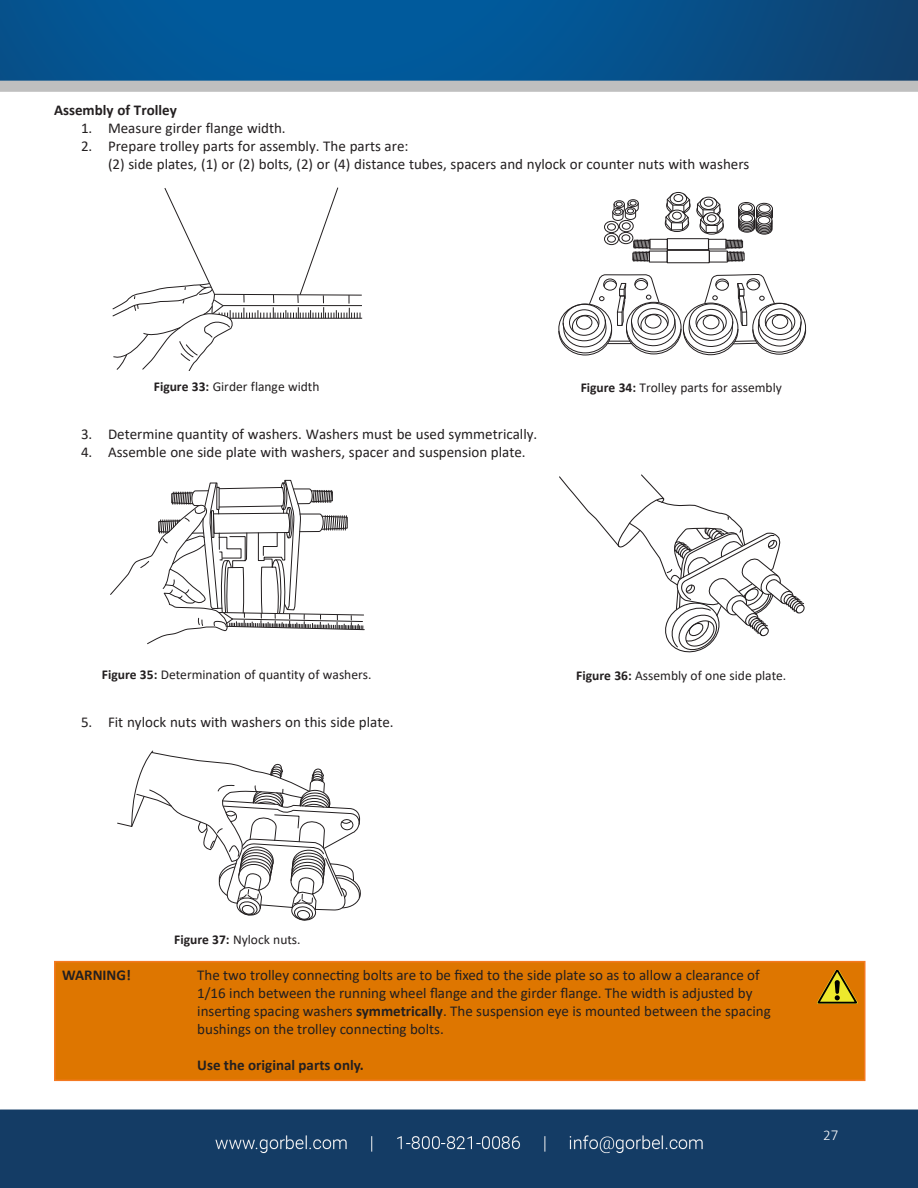
<style>
.page{position:relative;width:918px;height:1188px;background:#fff}
.page>*{position:absolute;margin:0;border:0;box-sizing:border-box;transform-origin:0 0}
.t1{font:15px "Calibri";color:#231f20}
.t2{font:700 15px "Calibri";color:#231f20}
.t3{font:300 15px "Calibri";color:#fff}
.t4{font:13.5px "Calibri";color:#231f20}
.s1{font-weight:700}
</style>
<div class="page">
<img style="left:0;top:0;width:918px;height:1188px">
<div style="left:55px;top:962px;width:810px;height:118px;background:#de7600"></div>
<div style="left:54px;top:961px;width:812px;height:120px;border:2px solid #f47921"></div>
<svg style="left:817px;top:971px;width:41px;height:33px"></svg>
<svg style="left:112px;top:187px;width:250px;height:184px"></svg>
<div style="left:53px;top:379px;width:367px;height:19px;background:#fff"></div>
<svg style="left:558px;top:274px;width:248px;height:82px"></svg>
<div style="left:667px;top:250px;width:43px;height:13px;border:1px solid #231f20"></div>
<div style="left:649px;top:239px;width:19px;height:10px;border:1px solid #231f20"></div>
<div style="left:670px;top:192px;width:17px;height:13px;border:1px solid #231f20;border-radius:50%"></div>
<svg style="left:665px;top:193px;width:108px;height:69px"></svg>
<div style="left:614px;top:200px;width:11px;height:8px;border:1px solid #231f20;border-radius:50%"></div>
<div style="left:628px;top:199px;width:11px;height:8px;border:1px solid #231f20;border-radius:50%"></div>
<svg style="left:604px;top:201px;width:47px;height:61px"></svg>
<svg style="left:110px;top:480px;width:255px;height:164px"></svg>
<div style="left:53px;top:667px;width:367px;height:19px;background:#fff"></div>
<svg style="left:558px;top:473px;width:247px;height:184px"></svg>
<div style="left:498px;top:669px;width:367px;height:19px;background:#fff"></div>
<div style="left:498px;top:381px;width:367px;height:19px;background:#fff"></div>
<svg style="left:117px;top:750px;width:245px;height:171px"></svg>
<div style="left:54px;top:932px;width:367px;height:19px;background:#fff"></div>
<p class="t2" style="left:54px;top:99px;width:124px">Assembly of Trolley</p>
<p class="t1" style="left:81px;top:118px;width:206px">1. Measure girder flange width.</p>
<p class="t1" style="left:81px;top:136px;width:329px">2. Prepare trolley parts for assembly. The parts are:</p>
<p class="t1" style="left:108px;top:154px;width:643px">(2) side plates, (1) or (2) bolts, (2) or (4) distance tubes, spacers and nylock or counter nuts with washers</p>
<p class="t4" style="left:154px;top:377px;width:167px"><span class="s1">Figure 33:</span> Girder flange width</p>
<p class="t1" style="left:81px;top:424px;width:458px">3. Determine quantity of washers. Washers must be used symmetrically.</p>
<p class="t1" style="left:81px;top:442px;width:446px">4. Assemble one side plate with washers, spacer and suspension plate.</p>
<p class="t4" style="left:581px;top:378px;width:203px"><span class="s1">Figure 34:</span> Trolley parts for assembly</p>
<p class="t4" style="left:102px;top:665px;width:271px"><span class="s1">Figure 35:</span> Determination of quantity of washers.</p>
<p class="t4" style="left:576px;top:666px;width:212px"><span class="s1">Figure 36:</span> Assembly of one side plate.</p>
<p class="t1" style="left:81px;top:712px;width:314px">5. Fit nylock nuts with washers on this side plate.</p>
<p class="t4" style="left:174px;top:930px;width:128px"><span class="s1">Figure 37:</span> Nylock nuts.</p>
<p class="t2" style="left:62px;top:965px;width:70px">WARNING!</p>
<p class="t1" style="left:197px;top:965px;width:564px">The two trolley connecting bolts are to be fixed to the side plate so as to allow a clearance of</p>
<p class="t1" style="left:197px;top:983px;width:557px">1/16 inch between the running wheel flange and the girder flange. The width is adjusted by</p>
<p class="t1" style="left:197px;top:1001px;width:575px">inserting spacing washers <span class="s1">symmetrically</span>. The suspension eye is mounted between the spacing</p>
<p class="t1" style="left:197px;top:1019px;width:248px">bushings on the trolley connecting bolts.</p>
<p class="t2" style="left:197px;top:1055px;width:168px">Use the original parts only.</p>
<p class="t3" style="left:823px;top:1125px;width:17px">27</p>
</div>
